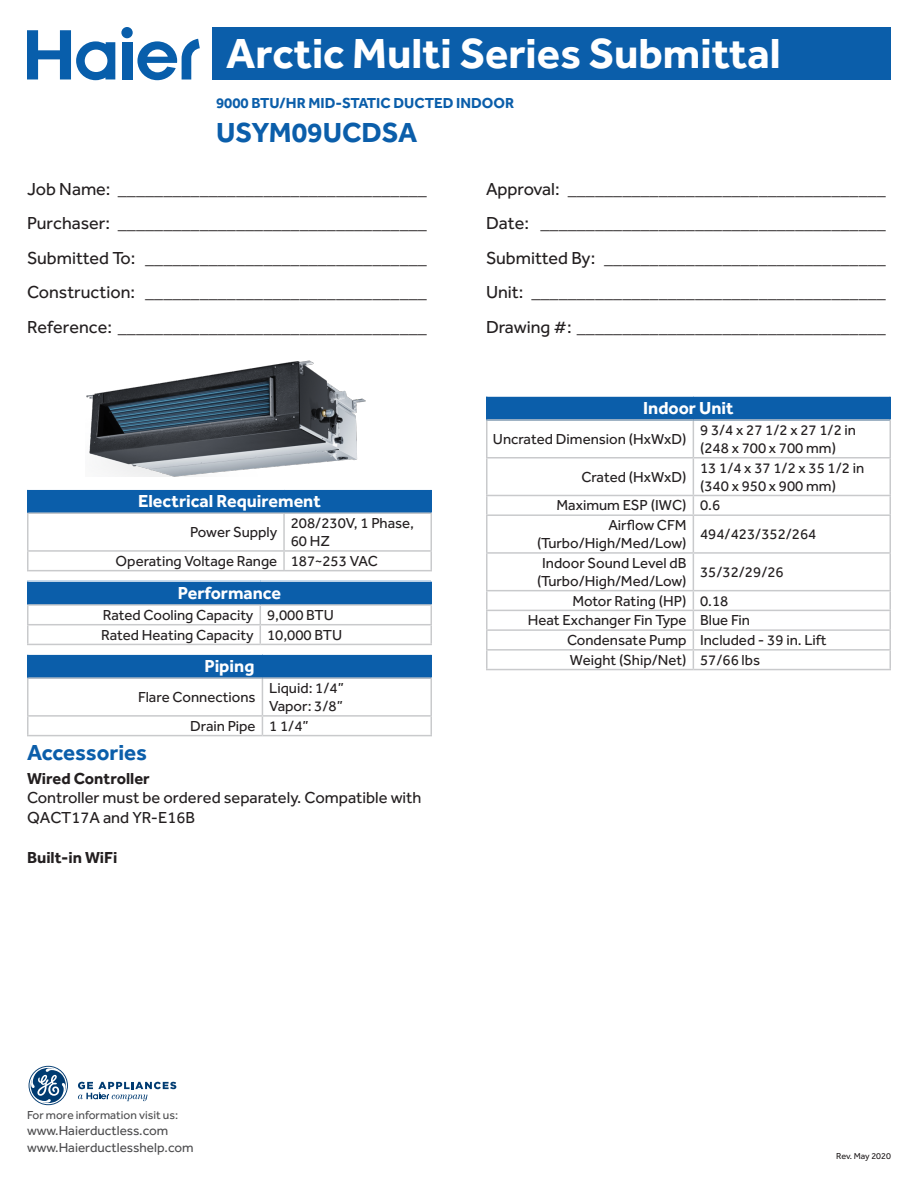
<style>
.page{position:relative;width:918px;height:1188px;background:#fff}
.page>*{position:absolute;margin:0;border:0;box-sizing:border-box;transform-origin:0 0}
.t1{font:700 43.5px "Effra";color:#fff}
.t2{font:700 28.5px "Effra";color:#0b5eaa}
.t3{font:700 22.5px "Effra";color:#0b5eaa}
.t4{font:18px/34.5px "Effra";color:#231f20;text-align:justify}
.t5{font:700 18px "Effra";color:#fff}
.t6{font:16.5px/19.8px "Effra";color:#231f20}
.t7{font:700 16.5px "Effra";color:#231f20}
.t8{font:15px/18px "Effra";color:#231f20}
.t9{font:700 15px "Effra";color:#0b5eaa}
.t10{font:13.5px/16.2px "Effra";color:#4d4d4f}
.t11{font:12px "Effra";color:#4d4d4f}
.t12{font:9px "Effra";color:#231f20}
</style>
<div class="page">
<div style="left:122px;top:42px;width:10px;height:38px;background:#085eab"></div>
<div style="left:121px;top:27px;width:12px;height:11px;background:#085eab;border-radius:50%"></div>
<svg style="left:27px;top:30px;width:88px;height:50px"></svg>
<svg style="left:137px;top:39px;width:63px;height:41px"></svg>
<div style="left:213px;top:27px;width:678px;height:53px;background:#0b5eaa"></div>
<div style="left:28px;top:581px;width:403px;height:24px;background:#0b5eaa"></div>
<hr style="left:27px;top:580px;width:233px;height:2px;background:#fff">
<hr style="left:260px;top:580px;width:172px;height:2px;background:#fff">
<hr style="left:27px;top:604px;width:233px;height:2px;background:#c9cacc">
<hr style="left:260px;top:604px;width:172px;height:2px;background:#c9cacc">
<hr style="left:27px;top:624px;width:233px;height:1px;background:#c9cacc">
<hr style="left:260px;top:624px;width:172px;height:1px;background:#c9cacc">
<svg style="left:260px;top:606px;width:1px;height:38px"></svg>
<svg style="left:430px;top:606px;width:2px;height:38px"></svg>
<hr style="left:27px;top:644px;width:233px;height:1px;background:#c9cacc">
<hr style="left:260px;top:644px;width:172px;height:1px;background:#c9cacc">
<svg style="left:27px;top:582px;width:1px;height:62px"></svg>
<hr style="left:430px;top:582px;width:2px;height:22px;background:#0b5eaa">
<div style="left:28px;top:489px;width:403px;height:24px;background:#0b5eaa"></div>
<hr style="left:27px;top:488px;width:257px;height:2px;background:#fff">
<hr style="left:284px;top:488px;width:148px;height:2px;background:#fff">
<hr style="left:27px;top:512px;width:257px;height:2px;background:#c9cacc">
<hr style="left:27px;top:514px;width:1px;height:36px;background:#c9cacc">
<hr style="left:284px;top:512px;width:148px;height:2px;background:#c9cacc">
<hr style="left:283px;top:514px;width:2px;height:36px;background:#c9cacc">
<hr style="left:430px;top:514px;width:2px;height:36px;background:#c9cacc">
<hr style="left:27px;top:550px;width:257px;height:2px;background:#c9cacc">
<svg style="left:27px;top:552px;width:1px;height:18px"></svg>
<hr style="left:284px;top:550px;width:148px;height:2px;background:#c9cacc">
<svg style="left:283px;top:552px;width:2px;height:18px"></svg>
<svg style="left:430px;top:552px;width:2px;height:18px"></svg>
<hr style="left:27px;top:570px;width:257px;height:1px;background:#c9cacc">
<hr style="left:284px;top:570px;width:148px;height:1px;background:#c9cacc">
<svg style="left:27px;top:490px;width:1px;height:22px"></svg>
<hr style="left:430px;top:490px;width:2px;height:22px;background:#0b5eaa">
<div style="left:487px;top:396px;width:403px;height:24px;background:#0b5eaa"></div>
<hr style="left:486px;top:395px;width:207px;height:2px;background:#fff">
<hr style="left:693px;top:395px;width:198px;height:2px;background:#fff">
<hr style="left:486px;top:419px;width:207px;height:2px;background:#c9cacc">
<hr style="left:486px;top:421px;width:2px;height:36px;background:#c9cacc">
<hr style="left:693px;top:419px;width:198px;height:2px;background:#c9cacc">
<hr style="left:693px;top:421px;width:1px;height:36px;background:#c9cacc">
<hr style="left:890px;top:421px;width:1px;height:36px;background:#c9cacc">
<hr style="left:486px;top:457px;width:207px;height:2px;background:#c9cacc">
<hr style="left:486px;top:459px;width:2px;height:36px;background:#c9cacc">
<hr style="left:693px;top:457px;width:198px;height:2px;background:#c9cacc">
<hr style="left:693px;top:459px;width:1px;height:36px;background:#c9cacc">
<hr style="left:890px;top:459px;width:1px;height:36px;background:#c9cacc">
<hr style="left:486px;top:495px;width:207px;height:1px;background:#c9cacc">
<svg style="left:486px;top:496px;width:2px;height:18px"></svg>
<hr style="left:693px;top:495px;width:198px;height:1px;background:#c9cacc">
<svg style="left:693px;top:496px;width:1px;height:18px"></svg>
<svg style="left:890px;top:496px;width:1px;height:18px"></svg>
<hr style="left:486px;top:514px;width:207px;height:2px;background:#c9cacc">
<hr style="left:486px;top:516px;width:2px;height:36px;background:#c9cacc">
<hr style="left:693px;top:514px;width:198px;height:2px;background:#c9cacc">
<hr style="left:693px;top:516px;width:1px;height:36px;background:#c9cacc">
<hr style="left:890px;top:516px;width:1px;height:36px;background:#c9cacc">
<hr style="left:486px;top:552px;width:207px;height:2px;background:#c9cacc">
<hr style="left:486px;top:554px;width:2px;height:36px;background:#c9cacc">
<hr style="left:693px;top:552px;width:198px;height:2px;background:#c9cacc">
<hr style="left:693px;top:554px;width:1px;height:36px;background:#c9cacc">
<hr style="left:890px;top:554px;width:1px;height:36px;background:#c9cacc">
<hr style="left:486px;top:590px;width:207px;height:1px;background:#c9cacc">
<hr style="left:693px;top:590px;width:198px;height:1px;background:#c9cacc">
<hr style="left:486px;top:610px;width:207px;height:1px;background:#c9cacc">
<hr style="left:693px;top:610px;width:198px;height:1px;background:#c9cacc">
<hr style="left:486px;top:629px;width:207px;height:2px;background:#c9cacc">
<hr style="left:693px;top:629px;width:198px;height:2px;background:#c9cacc">
<hr style="left:486px;top:649px;width:207px;height:2px;background:#c9cacc">
<svg style="left:486px;top:591px;width:2px;height:78px"></svg>
<hr style="left:693px;top:649px;width:198px;height:2px;background:#c9cacc">
<svg style="left:693px;top:591px;width:1px;height:78px"></svg>
<svg style="left:890px;top:591px;width:1px;height:78px"></svg>
<hr style="left:486px;top:669px;width:207px;height:1px;background:#c9cacc">
<hr style="left:693px;top:669px;width:198px;height:1px;background:#c9cacc">
<hr style="left:486px;top:397px;width:2px;height:22px;background:#0b5eaa">
<svg style="left:890px;top:397px;width:1px;height:22px"></svg>
<svg style="left:29px;top:1066px;width:39px;height:39px"></svg>
<svg style="left:78px;top:1082px;width:98px;height:19px"></svg>
<div style="left:28px;top:654px;width:403px;height:24px;background:#0b5eaa"></div>
<hr style="left:27px;top:653px;width:235px;height:2px;background:#fff">
<hr style="left:262px;top:653px;width:170px;height:2px;background:#fff">
<hr style="left:27px;top:677px;width:235px;height:2px;background:#c9cacc">
<hr style="left:27px;top:679px;width:1px;height:36px;background:#c9cacc">
<hr style="left:262px;top:677px;width:170px;height:2px;background:#c9cacc">
<hr style="left:262px;top:679px;width:1px;height:36px;background:#c9cacc">
<hr style="left:430px;top:679px;width:2px;height:36px;background:#c9cacc">
<hr style="left:27px;top:715px;width:235px;height:2px;background:#c9cacc">
<svg style="left:27px;top:717px;width:1px;height:18px"></svg>
<hr style="left:262px;top:715px;width:170px;height:2px;background:#c9cacc">
<svg style="left:262px;top:717px;width:1px;height:18px"></svg>
<svg style="left:430px;top:717px;width:2px;height:18px"></svg>
<hr style="left:27px;top:735px;width:235px;height:1px;background:#c9cacc">
<hr style="left:262px;top:735px;width:170px;height:1px;background:#c9cacc">
<svg style="left:27px;top:655px;width:1px;height:22px"></svg>
<hr style="left:430px;top:655px;width:2px;height:22px;background:#0b5eaa">
<img style="left:86px;top:361px;width:279px;height:115px">
<h1 class="t1" style="left:226px;top:27px;width:556px">Arctic Multi Series Submittal</h1>
<p class="t9" style="left:216px;top:93px;width:300px">9000 BTU/HR MID-STATIC DUCTED INDOOR</p>
<h2 class="t2" style="left:216px;top:115px;width:203px">USYM09UCDSA</h2>
<p class="t4" style="left:27px;top:171px;width:401px">Job Name: __________________________________ Purchaser: __________________________________ Submitted To: _______________________________ Construction: _______________________________ Reference: __________________________________</p>
<p class="t4" style="left:486px;top:171px;width:401px">Approval: ___________________________________ Date: ______________________________________ Submitted By: _______________________________ Unit: _______________________________________ Drawing #: __________________________________</p>
<p class="t5" style="left:138px;top:490px;width:184px">Electrical Requirement</p>
<p class="t8" style="left:190px;top:523px;width:89px">Power Supply</p>
<p class="t8" style="left:291px;top:514px;width:125px">208/230V, 1 Phase,<br>60 HZ</p>
<p class="t8" style="left:116px;top:552px;width:264px">Operating Voltage Range 187~253 VAC</p>
<p class="t5" style="left:178px;top:582px;width:105px">Performance</p>
<p class="t8" style="left:101px;top:605px;width:242px;line-height:19.6px">Rated Cooling Capacity 9,000 BTU<br>Rated Heating Capacity 10,000 BTU</p>
<p class="t5" style="left:205px;top:655px;width:51px">Piping</p>
<p class="t8" style="left:138px;top:688px;width:119px">Flare Connections</p>
<p class="t8" style="left:269px;top:679px;width:76px">Liquid: 1/4”<br>Vapor: 3/8”</p>
<p class="t8" style="left:190px;top:717px;width:120px">Drain Pipe 1 1/4”</p>
<h3 class="t3" style="left:27px;top:739px;width:122px">Accessories</h3>
<p class="t7" style="left:27px;top:768px;width:124px">Wired Controller</p>
<p class="t6" style="left:27px;top:788px;width:396px">Controller must be ordered separately. Compatible with<br>QACT17A and YR-E16B</p>
<p class="t7" style="left:27px;top:847px;width:92px">Built-in WiFi</p>
<p class="t5" style="left:643px;top:397px;width:92px">Indoor Unit</p>
<p class="t8" style="left:493px;top:430px;width:195px">Uncrated Dimension (HxWxD)</p>
<p class="t8" style="left:700px;top:421px;width:158px">9 3/4 x 27 1/2 x 27 1/2 in (248 x 700 x 700 mm)</p>
<p class="t8" style="left:582px;top:467px;width:106px">Crated (HxWxD)</p>
<p class="t8" style="left:700px;top:458px;width:166px">13 1/4 x 37 1/2 x 35 1/2 in (340 x 950 x 900 mm)</p>
<p class="t8" style="left:608px;top:495px;width:113px;line-height:19.6px;text-indent:-52px">Maximum ESP (IWC) 0.6<br>Airflow CFM</p>
<p class="t8" style="left:537px;top:534px;width:151px">(Turbo/High/Med/Low)</p>
<p class="t8" style="left:700px;top:525px;width:118px">494/423/352/264</p>
<p class="t8" style="left:537px;top:554px;width:151px;text-align:center">Indoor Sound Level dB (Turbo/High/Med/Low)</p>
<p class="t8" style="left:572px;top:557px;width:213px;line-height:28.7px;text-indent:128px">35/32/29/26<br>Motor Rating (HP) 0.18</p>
<p class="t8" style="left:567px;top:610px;width:261px;line-height:19.8px;text-indent:-39px">Heat Exchanger Fin Type Blue Fin<br>Condensate Pump Included - 39 in. Lift<br>Weight (Ship/Net) 57/66 lbs</p>
<p class="t11" style="left:27px;top:1108px;width:153px">For more information visit us:</p>
<p class="t10" style="left:27px;top:1123px;width:168px">www.Haierductless.com www.Haierductlesshelp.com</p>
<p class="t12" style="left:836px;top:1151px;width:56px">Rev. May 2020</p>
</div>
